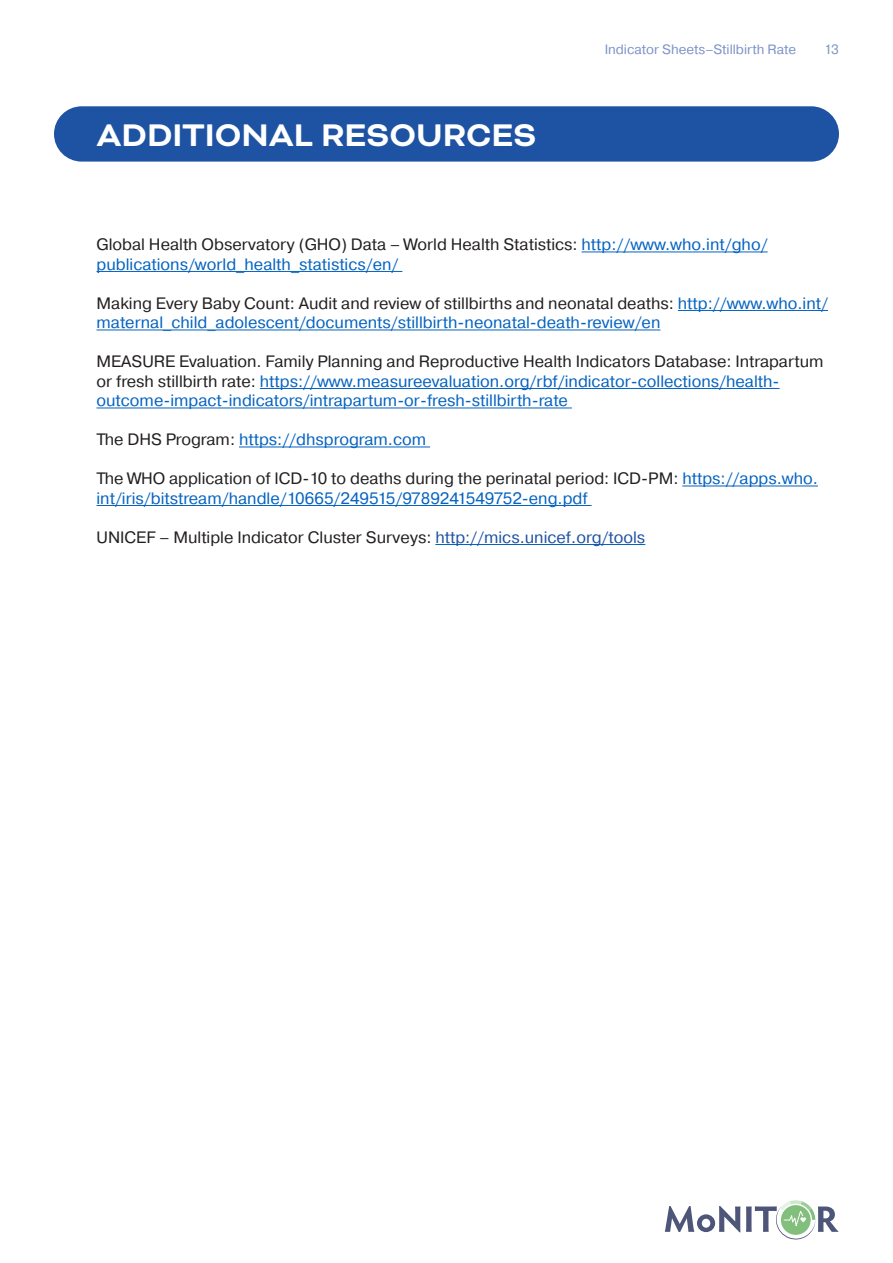
<style>
.page{position:relative;width:893px;height:1263px;background:#fff}
.page>*{position:absolute;margin:0;border:0;box-sizing:border-box;transform-origin:0 0}
.Title_chapter{font:700 36px "Bicyclette";color:#fff}
.Corps_de_texte{font:16.5px/19.5px "Pragmatica";color:#0563c1}
.Corps_de_texte-2{font:16.5px "Pragmatica";color:#231f20}
.t1{font:13.5px "Pragmatica";color:#4365ae}
.s1{color:#231f20}
.s2{color:#1e53a3}
</style>
<div class="page">
<svg style="left:665px;top:1206px;width:75px;height:26px"></svg>
<svg style="left:746px;top:1200px;width:93px;height:40px"></svg>
<div style="left:54px;top:106px;width:785px;height:56px;background:#1e53a3;border-radius:28px"></div>
<hr style="left:581px;top:252px;width:187px;height:1px;background:#0563c1">
<hr style="left:97px;top:271px;width:305px;height:1px;background:#0563c1">
<hr style="left:678px;top:310px;width:150px;height:1px;background:#0563c1">
<hr style="left:97px;top:330px;width:563px;height:1px;background:#0563c1">
<hr style="left:260px;top:388px;width:519px;height:1px;background:#0563c1">
<hr style="left:97px;top:408px;width:475px;height:1px;background:#0563c1">
<hr style="left:239px;top:447px;width:191px;height:1px;background:#0563c1">
<hr style="left:682px;top:486px;width:136px;height:1px;background:#0563c1">
<hr style="left:97px;top:505px;width:495px;height:1px;background:#0563c1">
<hr style="left:435px;top:544px;width:210px;height:1px;background:#0563c1">
<p class="Title_chapter" style="left:97px;top:114px;width:441px">ADDITIONAL RESOURCES</p>
<p class="t1" style="left:604px;top:41px;width:193px">Indicator Sheets–Stillbirth Rate</p>
<p class="t1" style="left:825px;top:41px;width:16px">13</p>
<p class="Corps_de_texte" style="left:97px;top:235px;width:673px"><span class="s1">Global Health Observatory (GHO) Data – World Health Statistics:</span> http://www.who.int/gho/ publications/world_health_statistics/en/</p>
<p class="Corps_de_texte" style="left:97px;top:294px;width:733px"><span class="s1">Making Every Baby Count: Audit and review of stillbirths and neonatal deaths:</span> http://www.who.int/ maternal_child_adolescent/documents/stillbirth-neonatal-death-review/en</p>
<p class="Corps_de_texte" style="left:97px;top:352px;width:729px"><span class="s1">MEASURE Evaluation. Family Planning and Reproductive Health Indicators Database: Intrapartum or fresh stillbirth rate:</span> https://www.measureevaluation.org/rbf/indicator-collections/health&shy;outcome-impact-indicators/intrapartum-or-fresh-stillbirth-rate</p>
<p class="Corps_de_texte" style="left:97px;top:430px;width:331px"><span class="s1">The DHS Program:</span> https://dhsprogram.com</p>
<p class="Corps_de_texte" style="left:97px;top:469px;width:723px"><span class="s1">The WHO application of ICD-10 to deaths during the perinatal period: ICD-PM:</span> https://apps.who. int/iris/bitstream/handle/10665/249515/9789241549752-eng.pdf</p>
<p class="Corps_de_texte-2" style="left:97px;top:527px;width:550px">UNICEF – Multiple Indicator Cluster Surveys: <span class="s2">http://mics.unicef.org/tools</span></p>
</div>
